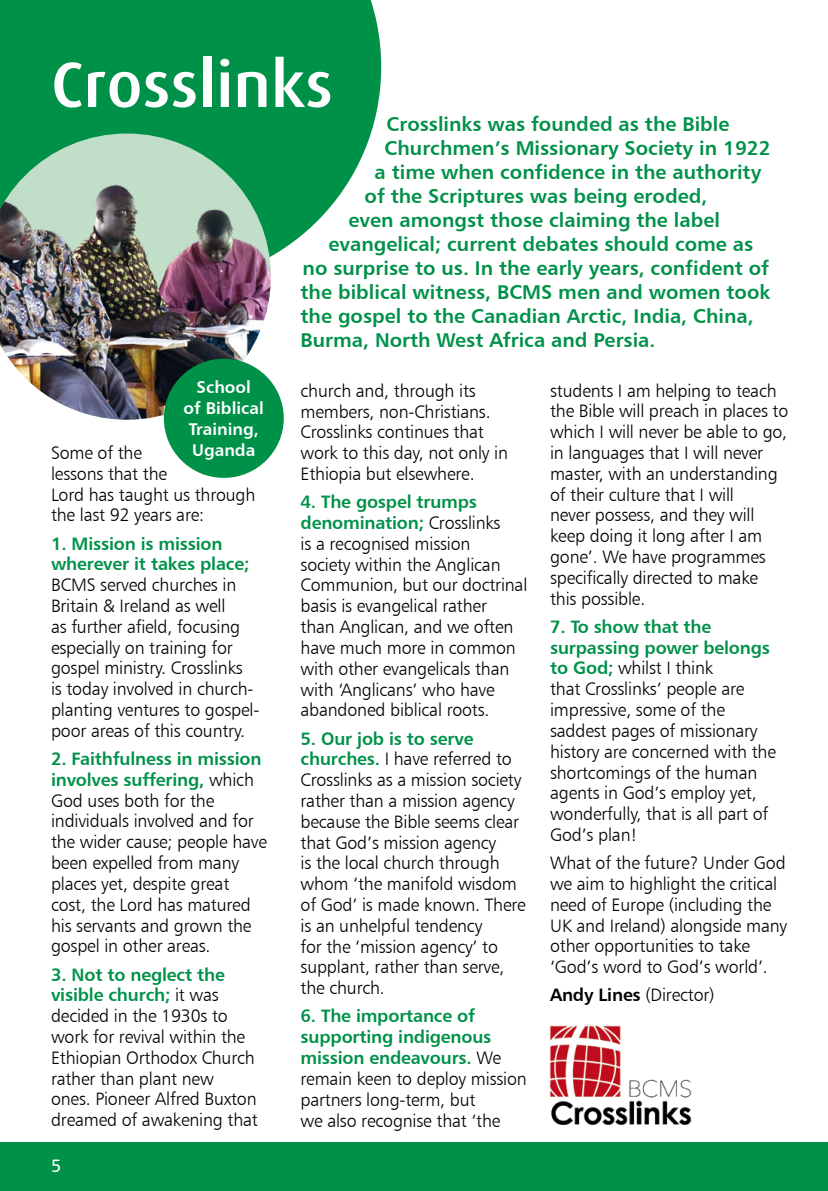
<style>
.page{position:relative;width:828px;height:1191px;background:#fff}
.page>*{position:absolute;margin:0;border:0;box-sizing:border-box;transform-origin:0 0}
.t1{font:500 64px "Dax";color:#fff;scale:1.05 1}
.t2{font:20px "Humanist 777 BT Bold B";color:#009149}
.t3{font:18px/20.8px "Humanist 777 BT Light B";letter-spacing:-.01em;color:#000}
.t4{font:18px/20.8px "Humanist 777 BT Bold B";letter-spacing:-.01em;color:#009149}
.t5{font:18px "Humanist 777 BT Roman B";color:#fff}
.t6{font:17px/21px "Humanist 777 BT Bold B";color:#fff;text-align:center}
.s1{font-family:"Humanist 777 BT Bold B";color:#009149}
.s2{font-family:"Humanist 777 BT Bold B"}
.s3{font-family:"Humanist 777 BT Light B";color:#000}
</style>
<div class="page">
<div style="left:0;top:1142px;width:828px;height:49px;background:#009149"></div>
<svg style="left:0;top:0;width:381px;height:257px;background:#199b5a"></svg>
<svg style="left:0;top:133px;width:271px;height:48px;background:#68bb8d"></svg>
<img style="left:0;top:181px;width:271px;height:239px">
<div style="left:164px;top:359px;width:120px;height:119px;background:#009149;border-radius:50%"></div>
<img style="left:549px;top:1025px;width:143px;height:100px">
<h1 class="t1" style="left:51px;top:49px;width:270px">Crosslinks</h1>
<p class="t2" style="left:386px;top:111px;width:344px">Crosslinks was founded as the Bible</p>
<p class="t2" style="left:384px;top:135px;width:387px">Churchmen’s Missionary Society in 1922</p>
<p class="t2" style="left:374px;top:159px;width:388px">a time when confidence in the authority</p>
<p class="t2" style="left:364px;top:183px;width:344px">of the Scriptures was being eroded,</p>
<p class="t2" style="left:348px;top:207px;width:373px">even amongst those claiming the label</p>
<p class="t2" style="left:328px;top:231px;width:426px">evangelical; current debates should come as</p>
<p class="t2" style="left:302px;top:255px;width:468px">no surprise to us. In the early years, confident of</p>
<p class="t2" style="left:300px;top:279px;width:471px">the biblical witness, BCMS men and women took</p>
<p class="t2" style="left:300px;top:303px;width:454px">the gospel to the Canadian Arctic, India, China,</p>
<p class="t2" style="left:300px;top:327px;width:356px">Burma, North West Africa and Persia.</p>
<p class="t6" style="left:184px;top:376px;width:82px">School<br>of Biblical<br>Training,<br>Uganda</p>
<p class="t3" style="left:550px;top:379px;width:240px">students I am helping to teach the Bible will preach in places to which I will never be able to go, in languages that I will never master, with an understanding of their culture that I will<br>never possess, and they will keep doing it long after I am gone’. We have programmes specifically directed to make this possible.</p>
<p class="t4" style="left:550px;top:616px;width:221px">7. To show that the surpassing power belongs</p>
<p class="t3" style="left:550px;top:657px;width:227px"><span class="s1">to God;</span> whilst I think<br>that Crosslinks’ people are impressive, some of the saddest pages of missionary history are concerned with the shortcomings of the human agents in God’s employ yet, wonderfully, that is all part of<br>God’s plan!</p>
<p class="t3" style="left:550px;top:852px;width:238px">What of the future? Under God we aim to highlight the critical need of Europe (including the<br>UK and Ireland) alongside many other opportunities to take ‘God’s word to God’s world’.</p>
<p class="t3" style="left:550px;top:984px;width:166px"><span class="s2">Andy Lines</span> (Director)</p>
<p class="t3" style="left:300px;top:380px;width:209px">church and, through its members, non-Christians.<br>Crosslinks continues that work to this day, not only in<br>Ethiopia but elsewhere.</p>
<p class="t4" style="left:300px;top:491px;width:201px">4. The gospel trumps denomination; <span class="s3">Crosslinks</span></p>
<p class="t3" style="left:300px;top:533px;width:228px">is a recognised mission<br>society within the Anglican<br>Communion, but our doctrinal basis is evangelical rather<br>than Anglican, and we often have much more in common with other evangelicals than with ‘Anglicans’ who have abandoned biblical roots.</p>
<p class="t4" style="left:300px;top:727px;width:174px">5. Our job is to serve</p>
<p class="t3" style="left:300px;top:748px;width:227px"><span class="s1">churches.</span> I have referred to<br>Crosslinks as a mission society rather than a mission agency because the Bible seems clear that God’s mission agency<br>is the local church through whom ‘the manifold wisdom of God’ is made known. There is an unhelpful tendency<br>for the ‘mission agency’ to supplant, rather than serve, the church.</p>
<p class="t4" style="left:300px;top:1005px;width:202px">6. The importance of supporting indigenous mission endeavours. <span class="s3">We</span></p>
<p class="t3" style="left:300px;top:1068px;width:228px">remain keen to deploy mission partners long-term, but<br>we also recognise that ‘the</p>
<p class="t3" style="left:51px;top:442px;width:206px">Some of the<br>lessons that the<br>Lord has taught us through the last 92 years are:</p>
<p class="t4" style="left:51px;top:532px;width:200px">1. Mission is mission wherever it takes place;</p>
<p class="t3" style="left:51px;top:574px;width:210px">BCMS served churches in<br>Britain &amp; Ireland as well<br>as further afield, focusing especially on training for gospel ministry. Crosslinks<br>is today involved in church&shy;planting ventures to gospel&shy;poor areas of this country.</p>
<p class="t4" style="left:51px;top:748px;width:212px">2. Faithfulness in mission involves suffering, <span class="s3">which</span></p>
<p class="t3" style="left:51px;top:789px;width:217px">God uses both for the individuals involved and for the wider cause; people have been expelled from many places yet, despite great cost, the Lord has matured his servants and grown the gospel in other areas.</p>
<p class="t4" style="left:51px;top:963px;width:175px">3. Not to neglect the visible church; <span class="s3">it was</span></p>
<p class="t3" style="left:51px;top:1005px;width:208px">decided in the 1930s to work for revival within the<br>Ethiopian Orthodox Church rather than plant new ones. Pioneer Alfred Buxton dreamed of awakening that</p>
<p class="t5" style="left:51px;top:1154px;width:12px">5</p>
</div>
